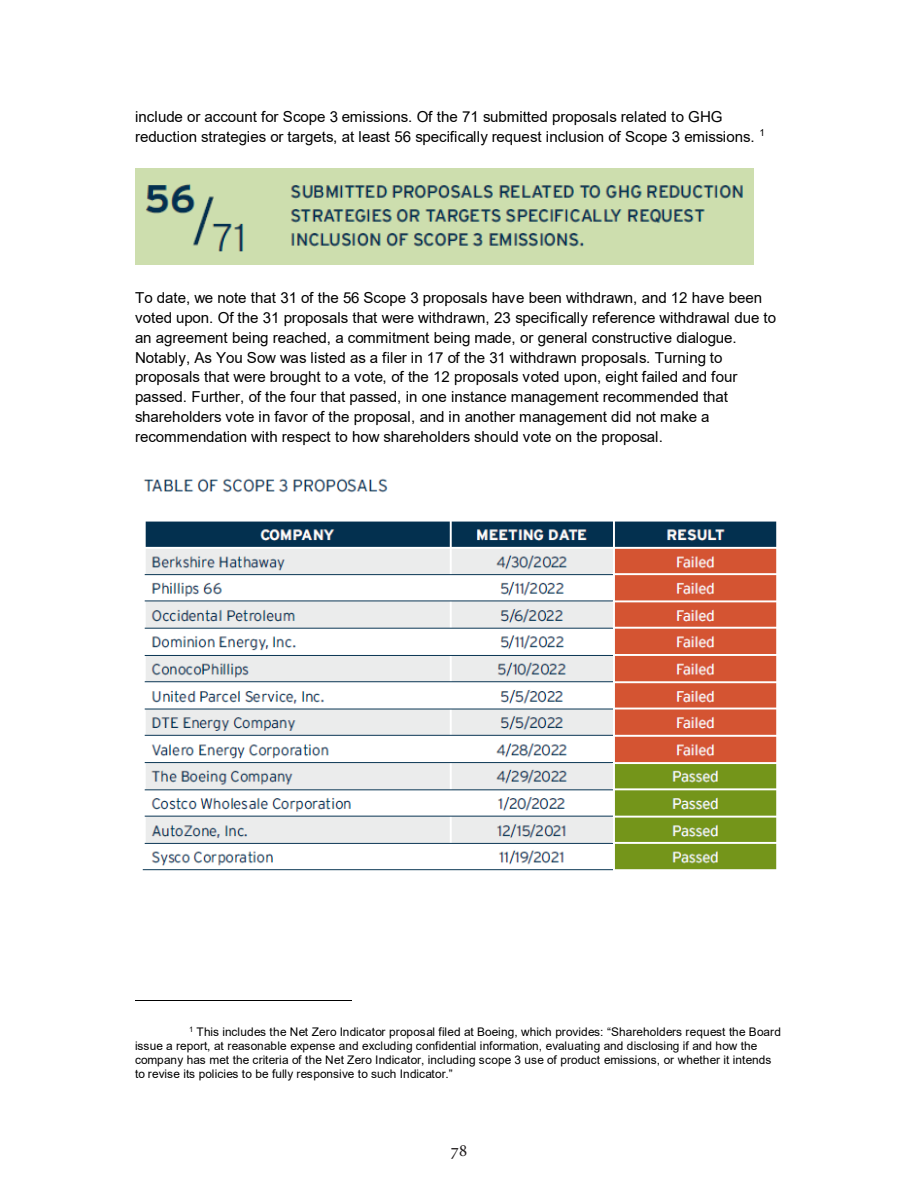
<style>
.page{position:relative;width:918px;height:1188px;background:#fff}
.page>*{position:absolute;margin:0;border:0;box-sizing:border-box;transform-origin:0 0}
.t1{font:18px "Minion Pro";color:#231f20}
.t2{font:15.15px/19.8px "Arial";letter-spacing:-.01em;color:#000}
.t3{font:11.85px/13.8px "Arial";color:#000}
.s1{font-style:inherit}
</style>
<div class="page">
<hr style="left:135px;top:1000px;width:216px;height:1px;background:#000">
<img style="left:135px;top:169px;width:619px;height:95px">
<img style="left:142px;top:478px;width:635px;height:393px">
<p class="t2" style="left:135px;top:107px;width:631px">include or account for Scope 3 emissions. Of the 71 submitted proposals related to GHG reduction strategies or targets, at least 56 specifically request inclusion of Scope 3 emissions. <sup>1</sup></p>
<p class="t2" style="left:135px;top:288px;width:643px">To date, we note that 31 of the 56 Scope 3 proposals have been withdrawn, and 12 have been voted upon. Of the 31 proposals that were withdrawn, 23 specifically reference withdrawal due to an agreement being reached, a commitment being made, or general constructive dialogue.<br>Notably, As You Sow was listed as a filer in 17 of the 31 withdrawn proposals. Turning to proposals that were brought to a vote, of the 12 proposals voted upon, eight failed and four passed. Further, of the four that passed, in one instance management recommended that shareholders vote in favor of the proposal, and in another management did not make a recommendation with respect to how shareholders should vote on the proposal.</p>
<p class="t3" style="left:135px;top:1025px;width:647px;text-indent:54px"><sup>1</sup> This includes the Net Zero Indicator <span class="s1">proposal filed at Boeing, which provides: “Shareholders request the Board </span>issue a report, at reasonable expense and excluding confidential information, evaluating and disclosing if and how the company has met the criteria of the Net Zero Indicator, including scope 3 use of product emissions, or whether it intends <span class="s1">to revise its policies to be fully responsive to such Indicator.”</span></p>
<p class="t1" style="left:450px;top:1138px;width:19px">78</p>
</div>
